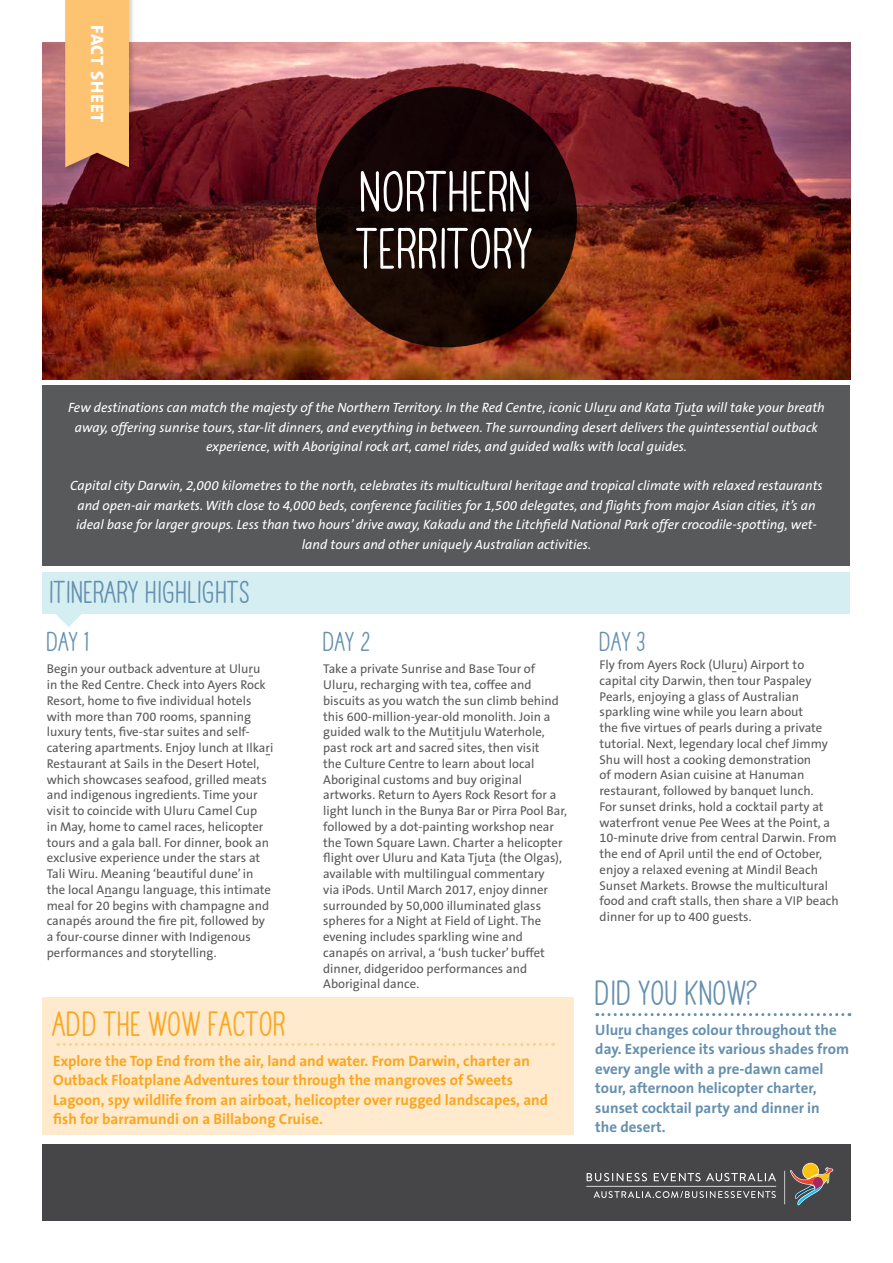
<style>
.page{position:relative;width:893px;height:1263px;background:#fff}
.page>*{position:absolute;margin:0;border:0;box-sizing:border-box;transform-origin:0 0}
.t1{font:700 51px/57px "TAHAVEANICEDAY Basic";color:#fff}
.t2{font:700 30.75px "TAHAVEANICEDAY Basic";color:#faa61f}
.t3{font:700 30.75px "TAHAVEANICEDAY Basic";color:#6590af}
.t4{font:700 27.75px "TAHAVEANICEDAY Basic";color:#6590af}
.t5{font:700 24px "TAHAVEANICEDAY Basic";color:#6590af}
.t6{font:800 18px "The Sans B8";letter-spacing:.045em;color:#fff}
.t7{font:700 15px/19.5px "The Sans B7";color:#faa61f}
.t8{font:700 15px/19.5px "The Sans B7";color:#6590af}
.t9{font:italic 13.5px/19.5px "The Sans B5 Plain";color:#fff;text-align:center}
.t10{font:12.75px/15.8px "The Sans B5 Plain";color:#58595b}
</style>
<div class="page">
<img style="left:43px;top:43px;width:807px;height:336px">
<svg style="left:56px;top:614px;width:26px;height:13px"></svg>
<div style="left:43px;top:572px;width:807px;height:42px;background:#d5eef2"></div>
<div style="left:63px;top:0;width:72px;height:175px;background:#000;opacity:.2"></div>
<svg style="left:65px;top:0;width:64px;height:167px;background:#f6bb6e"></svg>
<div style="left:43px;top:1144px;width:808px;height:76px;background:#464547"></div>
<svg style="left:587px;top:1173px;width:60px;height:8px"></svg>
<svg style="left:654px;top:1173px;width:122px;height:8px"></svg>
<hr style="left:586px;top:1186px;width:190px;height:1px;background:#fff">
<svg style="left:594px;top:1191px;width:182px;height:7px"></svg>
<svg style="left:784px;top:1163px;width:49px;height:42px"></svg>
<div style="left:316px;top:86px;width:261px;height:261px;background:#140505;border-radius:50%"></div>
<div style="left:43px;top:385px;width:807px;height:181px;background:#58595b"></div>
<svg style="left:597px;top:1013px;width:246px;height:3px"></svg>
<div style="left:43px;top:997px;width:531px;height:138px;background:#ffeacd"></div>
<svg style="left:58px;top:1043px;width:489px;height:3px"></svg>
<h3 class="t6" style="left:107px;top:25px;width:98px;rotate:90deg">FACT SHEET</h3>
<h1 class="t1" style="left:358px;top:165px;width:178px">NORTHERN<br>TERRITORY</h1>
<p class="t9" style="left:68px;top:399px;width:758px">Few destinations can match the majesty of the Northern Territory. In the Red Centre, iconic Uluru and Kata Tjuta will take your breath away, offering sunrise tours, star-lit dinners, and everything in between. The surrounding desert delivers the quintessential outback experience, with Aboriginal rock art, camel rides, and guided walks with local guides.</p>
<p class="t9" style="left:70px;top:477px;width:754px">Capital city Darwin, 2,000 kilometres to the north, celebrates its multicultural heritage and tropical climate with relaxed restaurants and open-air markets. With close to 4,000 beds, conference facilities for 1,500 delegates, and flights from major Asian cities, it’s an ideal base for larger groups. Less than two hours’ drive away, Kakadu and the Litchfield National Park offer crocodile-spotting, wet&shy;land tours and other uniquely Australian activities.</p>
<h3 class="t4" style="left:50px;top:576px;width:202px">ITINERARY HIGHLIGHTS</h3>
<h3 class="t5" style="left:47px;top:627px;width:44px">DAY 1</h3>
<h3 class="t5" style="left:323px;top:628px;width:49px">DAY 2</h3>
<h3 class="t5" style="left:600px;top:628px;width:48px">DAY 3</h3>
<p class="t10" style="left:47px;top:661px;width:228px">Begin your outback adventure at Uluru in the Red Centre. Check into Ayers Rock Resort, home to five individual hotels with more than 700 rooms, spanning luxury tents, five-star suites and self&shy;catering apartments. Enjoy lunch at Ilkari Restaurant at Sails in the Desert Hotel, which showcases seafood, grilled meats and indigenous ingredients. Time your visit to coincide with Uluru Camel Cup<br>in May, home to camel races, helicopter tours and a gala ball. For dinner, book an exclusive experience under the stars at Tali Wiru. Meaning ‘beautiful dune’ in the local Anangu language, this intimate meal for 20 begins with champagne and canapés around the fire pit, followed by a four-course dinner with Indigenous performances and storytelling.</p>
<p class="t10" style="left:323px;top:661px;width:245px">Take a private Sunrise and Base Tour of Uluru, recharging with tea, coffee and biscuits as you watch the sun climb behind this 600-million-year-old monolith. Join a guided walk to the Mutitjulu Waterhole, past rock art and sacred sites, then visit<br>the Culture Centre to learn about local Aboriginal customs and buy original artworks. Return to Ayers Rock Resort for a light lunch in the Bunya Bar or Pirra Pool Bar, followed by a dot-painting workshop near the Town Square Lawn. Charter a helicopter flight over Uluru and Kata Tjuta (the Olgas), available with multilingual commentary<br>via iPods. Until March 2017, enjoy dinner surrounded by 50,000 illuminated glass spheres for a Night at Field of Light. The evening includes sparkling wine and canapés on arrival, a ‘bush tucker’ buffet dinner, didgeridoo performances and Aboriginal dance.</p>
<p class="t10" style="left:600px;top:657px;width:241px">Fly from Ayers Rock (Uluru) Airport to capital city Darwin, then tour Paspaley Pearls, enjoying a glass of Australian sparkling wine while you learn about<br>the five virtues of pearls during a private tutorial. Next, legendary local chef Jimmy Shu will host a cooking demonstration<br>of modern Asian cuisine at Hanuman restaurant, followed by banquet lunch.<br>For sunset drinks, hold a cocktail party at waterfront venue Pee Wees at the Point, a 10-minute drive from central Darwin. From the end of April until the end of October, enjoy a relaxed evening at Mindil Beach Sunset Markets. Browse the multicultural food and craft stalls, then share a VIP beach dinner for up to 400 guests.</p>
<h2 class="t3" style="left:595px;top:975px;width:165px">DID YOU KNOW?</h2>
<p class="t8" style="left:595px;top:1021px;width:255px">Uluru changes colour throughout the day. Experience its various shades from every angle with a pre-dawn camel tour, afternoon helicopter charter, sunset cocktail party and dinner in<br>the desert.</p>
<h2 class="t2" style="left:53px;top:1005px;width:235px">ADD THE WOW FACTOR</h2>
<p class="t7" style="left:53px;top:1051px;width:497px">Explore the Top End from the air, land and water. From Darwin, charter an Outback Floatplane Adventures tour through the mangroves of Sweets Lagoon, spy wildlife from an airboat, helicopter over rugged landscapes, and fish for barramundi on a Billabong Cruise.</p>
</div>
